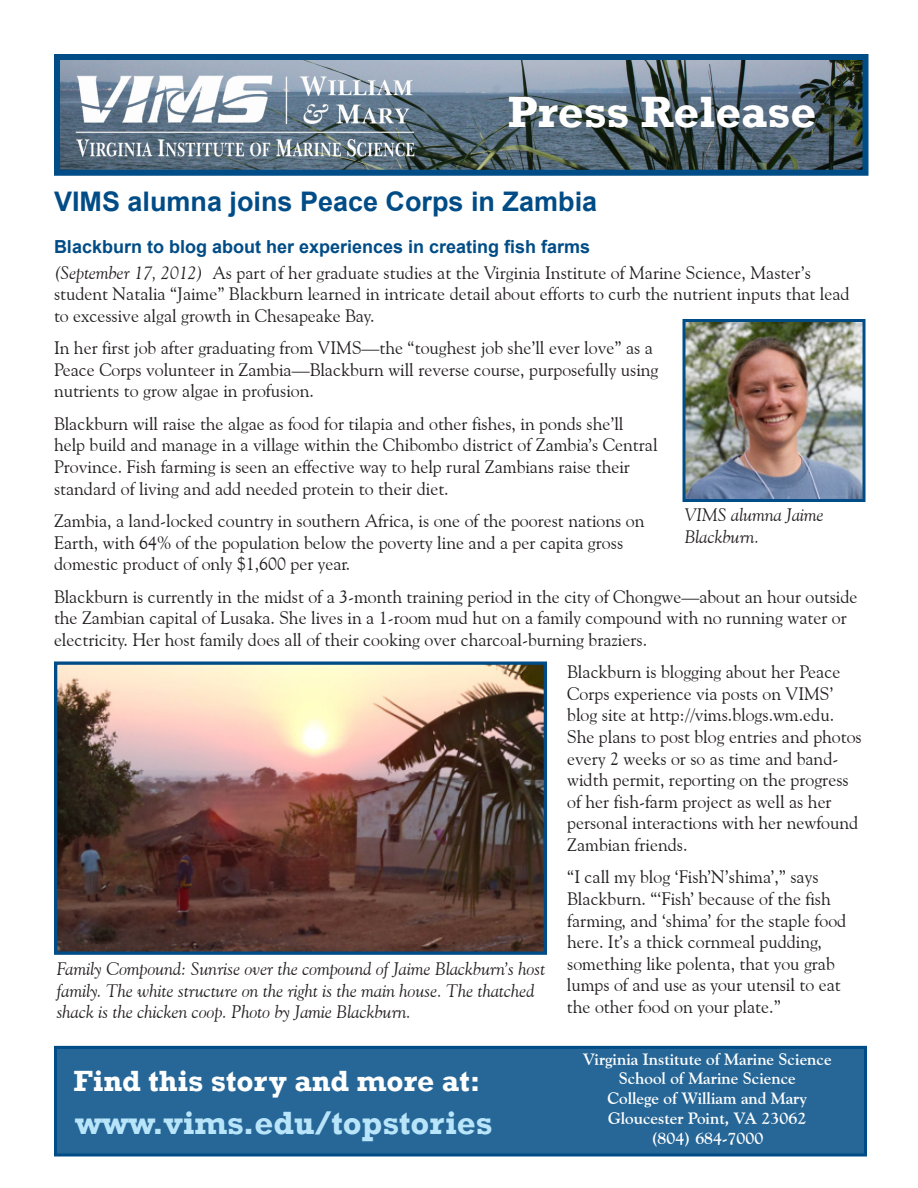
<style>
.page{position:relative;width:918px;height:1188px;background:#fff}
.page>*{position:absolute;margin:0;border:0;box-sizing:border-box;transform-origin:0 0}
.Press_Release_Headin{font:700 45px "Rockwell";color:#fff}
.Headline_-_Articles{font:700 33px "Rockwell";color:#b9e5fa}
.Headline_-_Articles-2{font:700 30px "Rockwell";color:#fff}
.Headline_-_Articles-3{font:700 27px "Arial";color:#004c86}
.Body_Text{font:18px/21.6px "Goudy Old Style BT";color:#231f20}
.Cutline{font:italic 18px/21.6px "Goudy Old Style BT";color:#231f20}
.Subheading{font:700 18px "Arial";color:#004c86}
.Headline_-_Articles-4{font:700 16.5px "Goudy Old Style BT";color:#fff}
.s1{font-style:italic}
</style>
<div class="page">
<div style="left:56px;top:1047px;width:810px;height:108px;background:#266798"></div>
<div style="left:54px;top:1046px;width:813px;height:110px;border:3px solid #004c86"></div>
<img style="left:61px;top:61px;width:800px;height:108px">
<div style="left:54px;top:54px;width:814px;height:122px;border:6px solid #004c86"></div>
<img style="left:69px;top:70px;width:351px;height:94px">
<img style="left:58px;top:665px;width:485px;height:286px">
<div style="left:54px;top:661px;width:493px;height:294px;border:3px solid #004c86"></div>
<img style="left:686px;top:323px;width:176px;height:175px">
<div style="left:682px;top:319px;width:184px;height:183px;border:3px solid #004c86"></div>
<p class="Press_Release_Headin" style="left:508px;top:84px;width:310px">Press Release</p>
<p class="Headline_-_Articles-3" style="left:54px;top:184px;width:545px">VIMS alumna joins Peace Corps in Zambia</p>
<p class="Subheading" style="left:54px;top:234px;width:538px">Blackburn to blog about her experiences in creating fish farms</p>
<p class="Body_Text" style="left:54px;top:261px;width:797px"><span class="s1">(September 17, 2012)</span> As part of her graduate studies at the Virginia Institute of Marine Science, Master’s student Natalia “Jaime” Blackburn learned in intricate detail about efforts to curb the nutrient inputs that lead to excessive algal growth in Chesapeake Bay.</p>
<p class="Body_Text" style="left:54px;top:337px;width:606px">In her first job after graduating from VIMS—the “toughest job she’ll ever love” as a<br>Peace Corps volunteer in Zambia—Blackburn will reverse course, purposefully using nutrients to grow algae in profusion.</p>
<p class="Body_Text" style="left:54px;top:412px;width:605px">Blackburn will raise the algae as food for tilapia and other fishes, in ponds she’ll help build and manage in a village within the Chibombo district of Zambia’s Central Province. Fish farming is seen an effective way to help rural Zambians raise their standard of living and add needed protein to their diet.</p>
<p class="Body_Text" style="left:54px;top:510px;width:592px">Zambia, a land-locked country in southern Africa, is one of the poorest nations on<br>Earth, with 64% of the population below the poverty line and a per capita gross domestic product of only $1,600 per year.</p>
<p class="Body_Text" style="left:54px;top:585px;width:805px">Blackburn is currently in the midst of a 3-month training period in the city of Chongwe—about an hour outside the Zambian capital of Lusaka. She lives in a 1-room mud hut on a family compound with no running water or electricity. Her host family does all of their cooking over charcoal-burning braziers.</p>
<p class="Body_Text" style="left:567px;top:661px;width:296px">Blackburn is blogging about her Peace Corps experience via posts on VIMS’ blog site at http://vims.blogs.wm.edu.<br>She plans to post blog entries and photos every 2 weeks or so as time and band&shy;width permit, reporting on the progress of her fish-farm project as well as her personal interactions with her newfound Zambian friends.</p>
<p class="Body_Text" style="left:567px;top:866px;width:281px">“I call my blog ‘Fish’N’shima’,” says Blackburn. “‘Fish’ because of the fish farming, and ‘shima’ for the staple food here. It’s a thick cornmeal pudding, something like polenta, that you grab lumps of and use as your utensil to eat the other food on your plate.”</p>
<p class="Cutline" style="left:685px;top:504px;width:141px">VIMS alumna Jaime<br>Blackburn.</p>
<p class="Cutline" style="left:57px;top:958px;width:490px">Family Compound: Sunrise over the compound of Jaime Blackburn’s host family. The white structure on the right is the main house. The thatched shack is the chicken coop. Photo by Jamie Blackburn.</p>
<p class="Headline_-_Articles-2" style="left:74px;top:1063px;width:408px">Find this story and more at:</p>
<p class="Headline_-_Articles" style="left:75px;top:1102px;width:419px">www.vims.edu/topstories</p>
<p class="Headline_-_Articles-4" style="left:583px;top:1049px;width:250px">Virginia Institute of Marine Science</p>
<p class="Headline_-_Articles-4" style="left:619px;top:1069px;width:179px">School of Marine Science</p>
<p class="Headline_-_Articles-4" style="left:607px;top:1088px;width:201px">College of William and Mary</p>
<p class="Headline_-_Articles-4" style="left:608px;top:1108px;width:200px">Gloucester Point, VA 23062</p>
<p class="Headline_-_Articles-4" style="left:651px;top:1128px;width:114px">(804) 684-7000</p>
</div>
